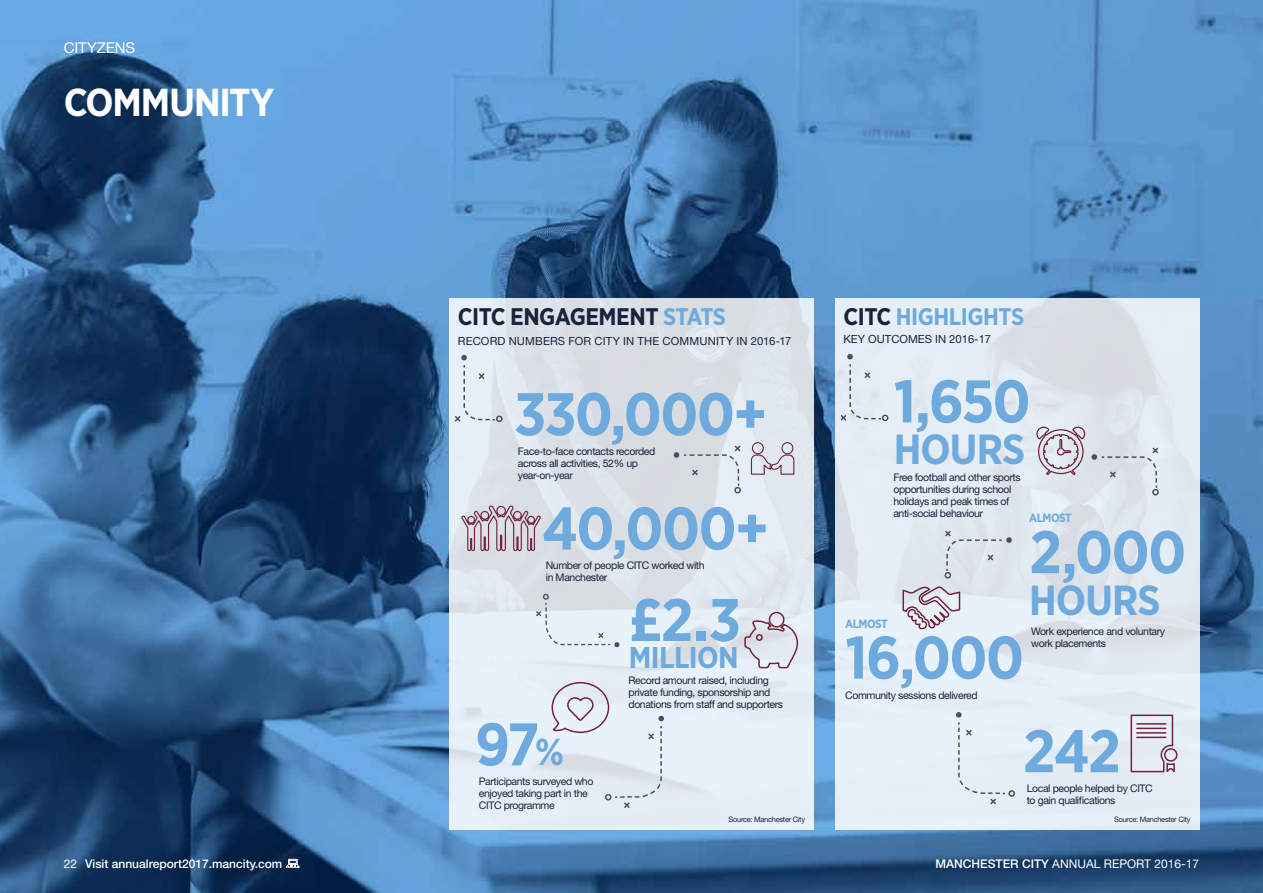
<style>
.page{position:relative;width:1263px;height:893px;background:#fff}
.page>*{position:absolute;margin:0;border:0;box-sizing:border-box;transform-origin:0 0}
.t1{font:700 60px "Gotham Narrow";letter-spacing:-.025em;color:#6eaadd}
.t2{font:700 42px "Gotham Narrow";letter-spacing:-.02em;color:#6eaadd}
.t3{font:700 39px "Gotham Narrow";letter-spacing:-.03em;color:#fff}
.t4{font:700 30px "Gotham Narrow";letter-spacing:-.02em;color:#6eaadd}
.t5{font:700 24px "Gotham Narrow";letter-spacing:-.02em;color:#19233e}
.t6{font:700 24px "Gotham Narrow";letter-spacing:-.02em;color:#6eaadd}
.t7{font:15px "Helvetica Neue LT Std";letter-spacing:-.01em;color:#fff}
.t8{font:500 12px "Helvetica Neue LT Std";color:#fff}
.t9{font:12px "Helvetica Neue LT Std";color:#fff}
.t10{font:700 12px "Gotham Narrow";letter-spacing:-.04em;color:#6eaadd}
.t11{font:11.25px "Helvetica Neue LT Std";letter-spacing:.01em;color:#19233e}
.t12{font:10.5px/12px "Helvetica Neue LT Std";letter-spacing:-.04em;color:#19233e}
.t13{font:7.5px "Helvetica Neue LT Std";letter-spacing:-.04em;color:#19233e}
.s1{color:#6eaadd}
.s2{font-size:37.5px}
.s3{color:#19233e}
.s4{font-weight:400}
.s5{font-weight:500}
</style>
<div class="page">
<img style="left:0;top:0;width:1263px;height:893px">
<svg style="left:835px;top:298px;width:364px;height:531px;background:#e2eaf2"></svg>
<div style="left:449px;top:298px;width:365px;height:531px;background:linear-gradient(to right,#e1e8ef,#e0e7ee)"></div>
<div style="left:288px;top:859px;width:9px;height:6px;border:1px solid #fff"></div>
<svg style="left:285px;top:860px;width:15px;height:8px"></svg>
<div style="left:496px;top:416px;width:7px;height:6px;border:2px solid #4d4d67;border-radius:50%"></div>
<svg style="left:453px;top:355px;width:43px;height:68px;background:#dee7f0"></svg>
<svg style="left:750px;top:442px;width:45px;height:33px"></svg>
<svg style="left:744px;top:611px;width:55px;height:58px;background:#d4d1db"></svg>
<svg style="left:551px;top:681px;width:113px;height:129px;background:#dfe5ee"></svg>
<svg style="left:534px;top:594px;width:85px;height:53px;background:#dee6ee"></svg>
<div style="left:734px;top:487px;width:7px;height:6px;border:2px solid #4d4d67;border-radius:50%"></div>
<svg style="left:674px;top:444px;width:68px;height:43px;background:#d5dbe3"></svg>
<svg style="left:839px;top:354px;width:49px;height:68px;background:#dce4ed"></svg>
<svg style="left:902px;top:585px;width:59px;height:46px;background:#cdc4cf"></svg>
<svg style="left:1130px;top:714px;width:48px;height:61px;background:#cec6d1"></svg>
<div style="left:1008px;top:790px;width:7px;height:7px;border:2px solid #4d4d67;border-radius:50%"></div>
<div style="left:956px;top:712px;width:50px;height:94px;background:#e6eef7"></div>
<div style="left:1152px;top:489px;width:7px;height:6px;border:2px solid #4d4d67;border-radius:50%"></div>
<svg style="left:1034px;top:425px;width:126px;height:64px;background:#d5d6df"></svg>
<div style="left:944px;top:572px;width:7px;height:6px;border:2px solid #4d4d67;border-radius:50%"></div>
<svg style="left:943px;top:529px;width:69px;height:43px;background:#d7dee5"></svg>
<svg style="left:461px;top:505px;width:80px;height:47px;background:#c1b2bd"></svg>
<h3 class="t7" style="left:64px;top:39px;width:73px">CITYZENS</h3>
<h3 class="t3" style="left:64px;top:77px;width:212px">COMMUNITY</h3>
<h3 class="t5" style="left:458px;top:301px;width:270px">CITC ENGAGEMENT <span class="s1">STATS</span></h3>
<p class="t11" style="left:458px;top:334px;width:335px">RECORD NUMBERS FOR CITY IN THE COMMUNITY IN 2016-17</p>
<h1 class="t1" style="left:514px;top:376px;width:255px">330,000+</h1>
<p class="t12" style="left:518px;top:445px;width:139px">Face-to-face contacts recorded across all activities, 52% up year-on-year</p>
<h1 class="t1" style="left:542px;top:490px;width:229px">40,000+</h1>
<p class="t12" style="left:546px;top:560px;width:160px">Number of people CITC worked with in Manchester</p>
<h1 class="t1" style="left:629px;top:581px;width:114px">£2.3</h1>
<h3 class="t4" style="left:629px;top:638px;width:111px">MILLION</h3>
<p class="t12" style="left:628px;top:674px;width:156px">Record amount raised, including private funding, sponsorship and donations from staff and supporters</p>
<h1 class="t1" style="left:475px;top:706px;width:91px">97<span class="s2">%</span></h1>
<p class="t12" style="left:479px;top:775px;width:116px">Participants surveyed who enjoyed taking part in the<br>CITC programme</p>
<h3 class="t6" style="left:843px;top:301px;width:182px"><span class="s3">CITC</span> HIGHLIGHTS</h3>
<p class="t11" style="left:843px;top:332px;width:149px">KEY OUTCOMES IN 2016-17</p>
<h1 class="t1" style="left:894px;top:363px;width:138px">1,650</h1>
<h2 class="t2" style="left:894px;top:422px;width:133px">HOURS</h2>
<p class="t12" style="left:893px;top:472px;width:129px">Free football and other sports opportunities during school holidays and peak times of anti-social behaviour</p>
<p class="t10" style="left:1029px;top:510px;width:44px">ALMOST</p>
<h1 class="t1" style="left:1029px;top:513px;width:159px">2,000</h1>
<h2 class="t2" style="left:1029px;top:573px;width:133px">HOURS</h2>
<p class="t12" style="left:1031px;top:625px;width:135px">Work experience and voluntary work placements</p>
<p class="t10" style="left:845px;top:616px;width:44px">ALMOST</p>
<h1 class="t1" style="left:845px;top:619px;width:180px">16,000</h1>
<p class="t12" style="left:845px;top:689px;width:134px">Community sessions delivered</p>
<h1 class="t1" style="left:1023px;top:712px;width:99px">242</h1>
<p class="t12" style="left:1027px;top:782px;width:128px">Local people helped by CITC to gain qualifications</p>
<p class="t13" style="left:728px;top:815px;width:78px">Source: Manchester City</p>
<p class="t13" style="left:1114px;top:815px;width:78px">Source: Manchester City</p>
<p class="t8" style="left:64px;top:856px;width:220px"><span class="s4">22</span> Visit annualreport2017.mancity.com</p>
<p class="t9" style="left:935px;top:856px;width:265px"><span class="s5">MANCHESTER CITY</span> ANNUAL REPORT 2016-17</p>
</div>
